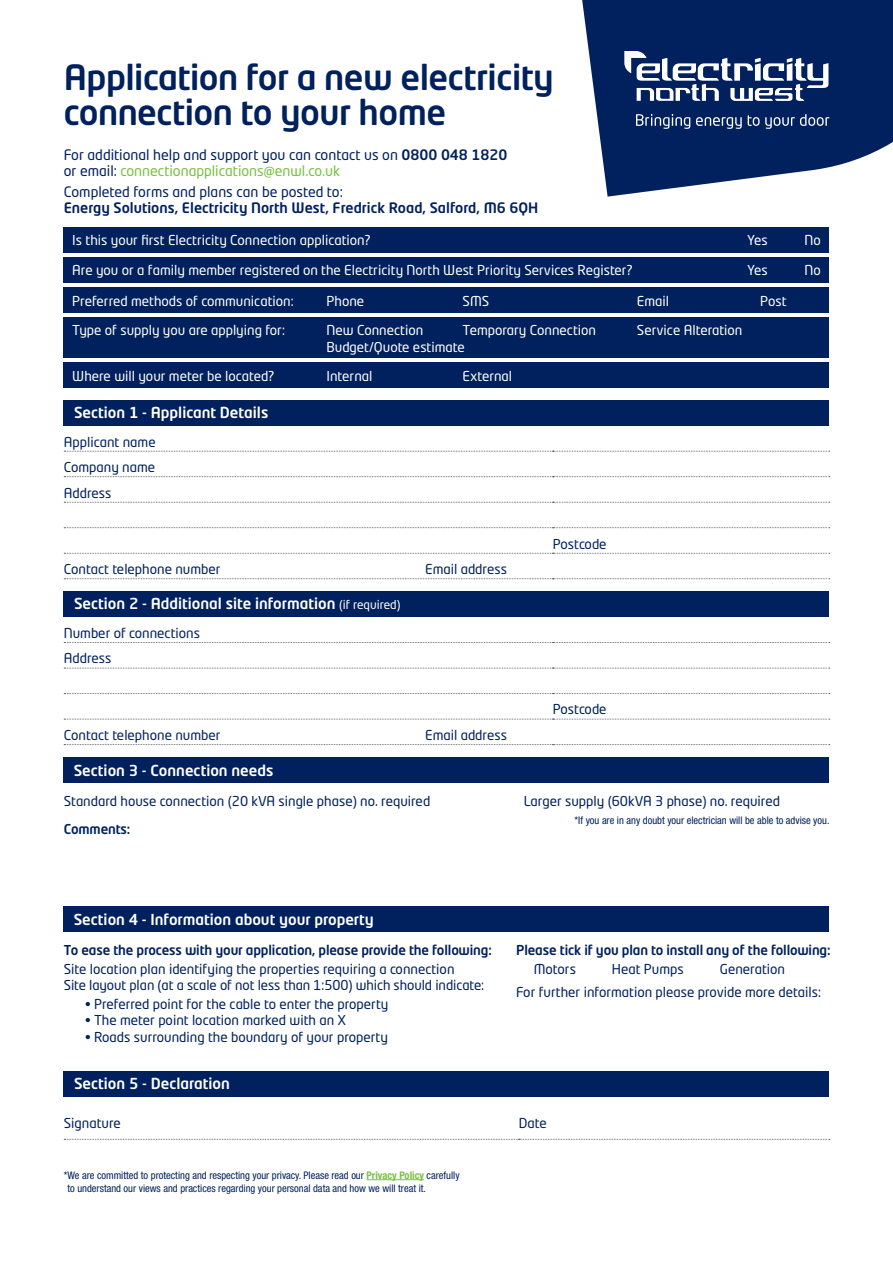
<style>
.page{position:relative;width:893px;height:1263px;background:#fff}
.page>*{position:absolute;margin:0;border:0;box-sizing:border-box;transform-origin:0 0}
.t1{font:500 34.5px/35.2px "Neo Tech Std";letter-spacing:-.015em;color:#00215d}
.t2{font:500 15px "Neo Tech Std";color:#fff}
.t3{font:14.25px/16.5px "Neo Tech Std";color:#00215d}
.t4{font:500 14.25px "Neo Tech Std";color:#00215d}
.t5{font:13.5px/25.5px "Neo Tech Std";color:#00215d}
.t6{font:13.5px "Neo Tech Std";color:#fff}
.t7{font:500 13.5px "Neo Tech Std";letter-spacing:-.01em;color:#00215d}
.t8{font:condensed 10.5px/13.5px "Helvetica Neue LT";color:#00215d}
.s1{font-weight:500}
.s2{color:#79c142}
.s3{font-weight:400;font-size:12px}
.s4{font-weight:700;color:#79c142}
</style>
<div class="page">
<div style="left:64px;top:400px;width:765px;height:26px;background:#00215d"></div>
<svg style="left:64px;top:578px;width:766px;height:1px"></svg>
<svg style="left:64px;top:451px;width:766px;height:1px"></svg>
<svg style="left:64px;top:476px;width:766px;height:1px"></svg>
<svg style="left:64px;top:502px;width:766px;height:1px"></svg>
<svg style="left:64px;top:527px;width:766px;height:1px"></svg>
<svg style="left:64px;top:553px;width:766px;height:1px"></svg>
<svg style="left:582px;top:0;width:311px;height:197px;fill:#00215d"></svg>
<svg style="left:636px;top:114px;width:54px;height:15px"></svg>
<svg style="left:696px;top:117px;width:46px;height:12px"></svg>
<svg style="left:748px;top:114px;width:81px;height:15px"></svg>
<svg style="left:624px;top:51px;width:204px;height:50px"></svg>
<div style="left:64px;top:287px;width:765px;height:26px;background:#00215d"></div>
<div style="left:64px;top:362px;width:765px;height:25px;background:#00215d"></div>
<div style="left:64px;top:317px;width:765px;height:41px;background:#00215d"></div>
<div style="left:64px;top:591px;width:765px;height:26px;background:#00215d"></div>
<svg style="left:64px;top:744px;width:766px;height:1px"></svg>
<svg style="left:64px;top:642px;width:766px;height:1px"></svg>
<svg style="left:64px;top:668px;width:766px;height:1px"></svg>
<svg style="left:64px;top:693px;width:766px;height:1px"></svg>
<svg style="left:64px;top:719px;width:766px;height:1px"></svg>
<div style="left:64px;top:1071px;width:765px;height:25px;background:#00215d"></div>
<svg style="left:64px;top:1139px;width:766px;height:1px"></svg>
<hr style="left:366px;top:1179px;width:58px;height:1px;background:#79c142">
<div style="left:64px;top:227px;width:765px;height:26px;background:#00215d"></div>
<div style="left:64px;top:257px;width:765px;height:26px;background:#00215d"></div>
<div style="left:64px;top:906px;width:765px;height:26px;background:#00215d"></div>
<div style="left:64px;top:757px;width:765px;height:26px;background:#00215d"></div>
<h1 class="t1" style="left:64px;top:59px;width:492px">Application for a new electricity connection to your home</h1>
<p class="t3" style="left:64px;top:146px;width:445px">For additional help and support you can contact us on <span class="s1">0800 048 1820 </span>or email: <span class="s2">connectionapplications@enwl.co.uk</span></p>
<p class="t3" style="left:64px;top:183px;width:280px">Completed forms and plans can be posted to:</p>
<p class="t4" style="left:64px;top:199px;width:476px">Energy Solutions, Electricity North West, Fredrick Road, Salford, M6 6QH</p>
<p class="t6" style="left:72px;top:232px;width:300px">Is this your first Electricity Connection application?</p>
<p class="t6" style="left:747px;top:232px;width:22px">Yes</p>
<p class="t6" style="left:804px;top:232px;width:18px">No</p>
<p class="t6" style="left:72px;top:262px;width:562px">Are you or a family member registered on the Electricity North West Priority Services Register?</p>
<p class="t6" style="left:747px;top:262px;width:22px">Yes</p>
<p class="t6" style="left:804px;top:262px;width:18px">No</p>
<p class="t6" style="left:72px;top:293px;width:223px">Preferred methods of communication:</p>
<p class="t6" style="left:326px;top:293px;width:39px">Phone</p>
<p class="t6" style="left:463px;top:293px;width:28px">SMS</p>
<p class="t6" style="left:637px;top:293px;width:34px">Email</p>
<p class="t6" style="left:760px;top:293px;width:28px">Post</p>
<p class="t6" style="left:72px;top:322px;width:214px">Type of supply you are applying for:</p>
<p class="t6" style="left:326px;top:322px;width:98px">New Connection</p>
<p class="t6" style="left:463px;top:322px;width:135px">Temporary Connection</p>
<p class="t6" style="left:637px;top:322px;width:107px">Service Alteration</p>
<p class="t6" style="left:326px;top:339px;width:140px">Budget/Quote estimate</p>
<p class="t6" style="left:72px;top:368px;width:204px">Where will your meter be located?</p>
<p class="t6" style="left:326px;top:368px;width:47px">Internal</p>
<p class="t6" style="left:463px;top:368px;width:51px">External</p>
<p class="t2" style="left:74px;top:403px;width:196px">Section 1 - Applicant Details</p>
<p class="t5" style="left:64px;top:429px;width:93px;text-align:justify">Applicant name Company name Address</p>
<p class="t5" style="left:64px;top:556px;width:158px">Contact telephone number</p>
<p class="t5" style="left:425px;top:556px;width:83px">Email address</p>
<p class="t2" style="left:74px;top:594px;width:328px">Section 2 - Additional site information <span class="s3">(if required)</span></p>
<p class="t5" style="left:64px;top:620px;width:138px">Number of connections<br>Address</p>
<p class="t5" style="left:64px;top:722px;width:158px">Contact telephone number</p>
<p class="t5" style="left:425px;top:722px;width:83px">Email address</p>
<p class="t2" style="left:74px;top:761px;width:201px">Section 3 - Connection needs</p>
<p class="t5" style="left:553px;top:531px;width:55px">Postcode</p>
<p class="t5" style="left:553px;top:696px;width:55px">Postcode</p>
<p class="t5" style="left:64px;top:788px;width:368px">Standard house connection (20 kVA single phase) no. required</p>
<p class="t5" style="left:524px;top:788px;width:258px">Larger supply (60kVA 3 phase) no. required</p>
<p class="t8" style="left:575px;top:813px;width:256px">*If you are in any doubt your electrician will be able to advise you.</p>
<p class="t7" style="left:64px;top:820px;width:68px">Comments:</p>
<p class="t2" style="left:74px;top:910px;width:302px">Section 4 - Information about your property</p>
<p class="t7" style="left:64px;top:942px;width:429px">To ease the process with your application, please provide the following:</p>
<p class="t5" style="left:64px;top:960px;width:422px;line-height:16.5px">Site location plan identifying the properties requiring a connection<br>Site layout plan (at a scale of not less than 1:500) which should indicate:</p>
<p class="t5" style="left:85px;top:991px;width:305px">• Preferred point for the cable to enter the property</p>
<p class="t5" style="left:85px;top:1007px;width:263px">• The meter point location marked with an X</p>
<p class="t5" style="left:85px;top:1024px;width:304px">• Roads surrounding the boundary of your property</p>
<p class="t7" style="left:516px;top:942px;width:316px">Please tick if you plan to install any of the following:</p>
<p class="t5" style="left:534px;top:956px;width:44px">Motors</p>
<p class="t5" style="left:612px;top:956px;width:73px">Heat Pumps</p>
<p class="t5" style="left:516px;top:957px;width:306px;line-height:23px;text-indent:204px">Generation<br>For further information please provide more details:</p>
<p class="t2" style="left:74px;top:1073px;width:157px">Section 5 - Declaration</p>
<p class="t5" style="left:64px;top:1110px;width:59px">Signature</p>
<p class="t5" style="left:519px;top:1110px;width:29px">Date</p>
<p class="t8" style="left:67px;top:1168px;width:394px;text-indent:-4px">*We are committed to protecting and respecting your privacy. Please read our <span class="s4">Privacy Policy</span> carefully to understand our views and practices regarding your personal data and how we will treat it.</p>
</div>
